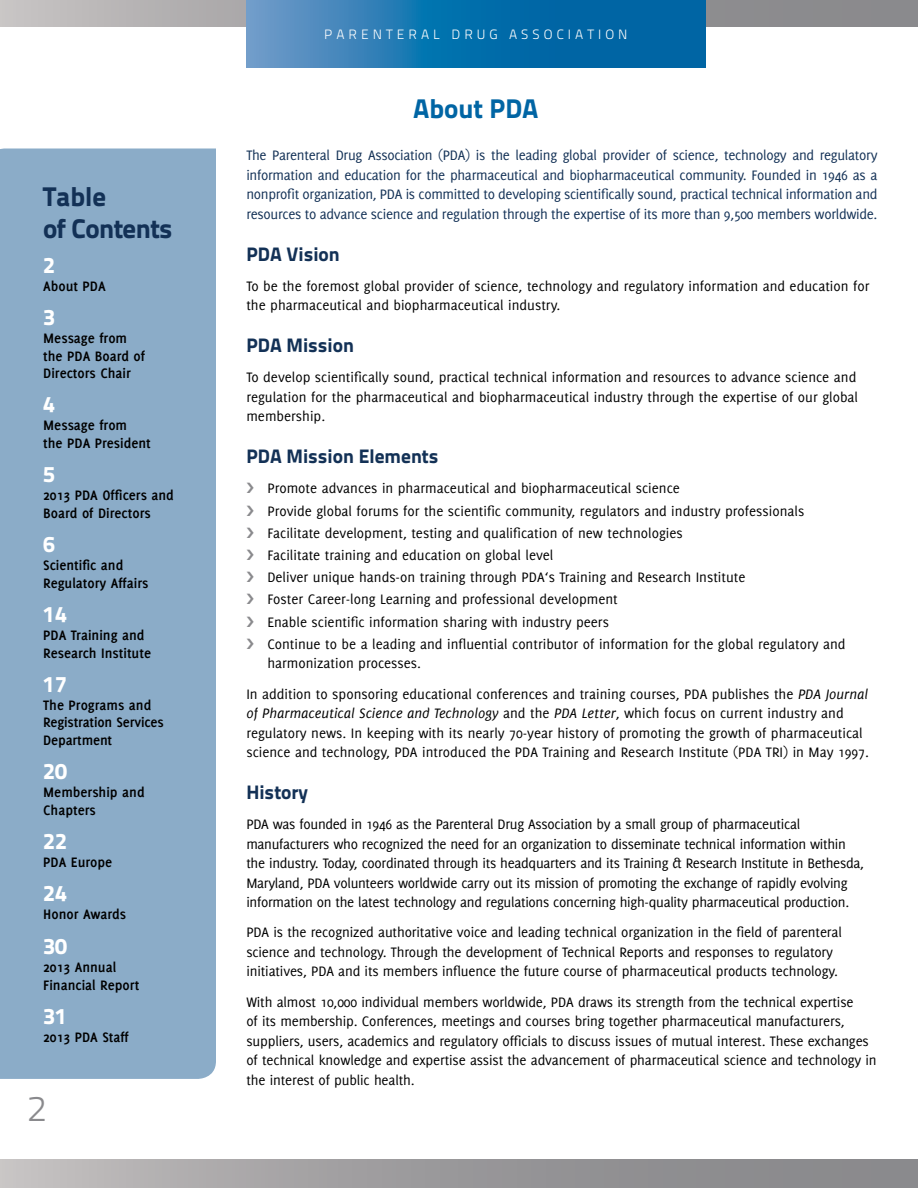
<style>
.page{position:relative;width:918px;height:1188px;background:#fff}
.page>*{position:absolute;margin:0;border:0;box-sizing:border-box;transform-origin:0 0}
.t1{font:36px "Titillium Text 14 L 250 wt";color:#8a8a8d}
.t2{font:27px/32.4px "Titillium Text 14 L 999 wt";letter-spacing:-.02em;color:#133156}
.t3{font:27px "Titillium Text 14 L 999 wt";color:#0065a4}
.t4{font:22.5px "Titillium Text 14 L 999 wt";color:#fff}
.t5{font:19.5px "Titillium Text 14 L 999 wt";color:#133156}
.t6{font:15px/19.5px "Delicious";letter-spacing:-.01em;color:#000}
.t7{font:15px/19.5px "Delicious";letter-spacing:-.02em;color:#133156;text-align:justify}
.t8{font:700 15px/18px "Delicious";color:#000}
.t9{font:13.5px "Titillium Text 14 L 250 wt";letter-spacing:.3em;color:#fff}
.s1{font-style:italic}
</style>
<div class="page">
<div style="left:0;top:1160px;width:918px;height:28px;background:linear-gradient(to right,#bdbaba,#808083)"></div>
<svg style="left:917px;top:1160px;width:1px;height:28px"></svg>
<svg style="left:0;top:0;width:917px;height:27px;background:#a3a1a3"></svg>
<svg style="left:917px;top:0;width:1px;height:27px"></svg>
<svg style="left:246px;top:0;width:459px;height:68px;background:#1a74af"></svg>
<div style="left:0;top:148px;width:216px;height:931px;background:#8bacc8"></div>
<h2 class="t2" style="left:43px;top:180px;width:131px">Table<br>of Contents</h2>
<h3 class="t4" style="left:43px;top:251px;width:13px">2</h3>
<p class="t8" style="left:43px;top:276px;width:64px">About PDA</p>
<h3 class="t4" style="left:43px;top:303px;width:13px">3</h3>
<p class="t8" style="left:43px;top:329px;width:104px">Message from the PDA Board of<br>Directors Chair</p>
<h3 class="t4" style="left:43px;top:390px;width:13px">4</h3>
<p class="t8" style="left:43px;top:416px;width:109px">Message from<br>the PDA President</p>
<h3 class="t4" style="left:43px;top:460px;width:13px">5</h3>
<p class="t8" style="left:43px;top:487px;width:132px;line-height:17.2px">2013 PDA Officers and<br>Board of Directors</p>
<h3 class="t4" style="left:43px;top:530px;width:13px">6</h3>
<p class="t8" style="left:43px;top:556px;width:107px">Scientific and<br>Regulatory Affairs</p>
<h3 class="t4" style="left:43px;top:600px;width:25px">14</h3>
<p class="t8" style="left:43px;top:626px;width:109px">PDA Training and<br>Research Institute</p>
<h3 class="t4" style="left:43px;top:670px;width:25px">17</h3>
<p class="t8" style="left:43px;top:697px;width:122px;line-height:17.2px">The Programs and<br>Registration Services<br>Department</p>
<h3 class="t4" style="left:43px;top:757px;width:25px">20</h3>
<p class="t8" style="left:43px;top:783px;width:103px">Membership and<br>Chapters</p>
<h3 class="t4" style="left:43px;top:827px;width:25px">22</h3>
<p class="t8" style="left:43px;top:853px;width:71px">PDA Europe</p>
<h3 class="t4" style="left:43px;top:879px;width:25px">24</h3>
<p class="t8" style="left:43px;top:905px;width:84px">Honor Awards</p>
<h3 class="t4" style="left:43px;top:932px;width:25px">30</h3>
<p class="t8" style="left:43px;top:957px;width:98px">2013 Annual<br>Financial Report</p>
<h3 class="t4" style="left:43px;top:1002px;width:25px">31</h3>
<p class="t8" style="left:43px;top:1028px;width:87px">2013 PDA Staff</p>
<h1 class="t1" style="left:28px;top:1087px;width:21px">2</h1>
<p class="t9" style="left:324px;top:26px;width:305px">PARENTERAL DRUG ASSOCIATION</p>
<h2 class="t3" style="left:413px;top:92px;width:127px">About PDA</h2>
<p class="t7" style="left:246px;top:145px;width:633px">The Parenteral Drug Association (PDA) is the leading global provider of science, technology and regulatory information and education for the pharmaceutical and biopharmaceutical community. Founded in 1946 as a nonprofit organization, PDA is committed to developing scientifically sound, practical technical information and resources to advance science and regulation through the expertise of its more than 9,500 members worldwide.</p>
<h3 class="t5" style="left:246px;top:242px;width:95px">PDA Vision</h3>
<p class="t6" style="left:246px;top:276px;width:625px">To be the foremost global provider of science, technology and regulatory information and education for the pharmaceutical and biopharmaceutical industry.</p>
<h3 class="t5" style="left:246px;top:333px;width:109px">PDA Mission</h3>
<p class="t6" style="left:246px;top:367px;width:613px;text-align:justify">To develop scientifically sound, practical technical information and resources to advance science and regulation for the pharmaceutical and biopharmaceutical industry through the expertise of our global membership.</p>
<h3 class="t5" style="left:246px;top:444px;width:194px">PDA Mission Elements</h3>
<p class="t6" style="left:267px;top:477px;width:580px;line-height:22.2px">Promote advances in pharmaceutical and biopharmaceutical science<br>Provide global forums for the scientific community, regulators and industry professionals Facilitate development, testing and qualification of new technologies<br>Facilitate training and education on global level<br>Deliver unique hands-on training through PDA‘s Training and Research Institute<br>Foster Career-long Learning and professional development<br>Enable scientific information sharing with industry peers<br>Continue to be a leading and influential contributor of information for the global regulatory and</p>
<p class="t6" style="left:246px;top:648px;width:623px;line-height:30.3px;text-indent:21px">harmonization processes.<br>In addition to sponsoring educational conferences and training courses, PDA publishes the <span class="s1">PDA Journal</span></p>
<p class="t6" style="left:246px;top:703px;width:624px"><span class="s1">of Pharmaceutical Science and Technology</span> and the <span class="s1">PDA Letter</span>, which focus on current industry and regulatory news. In keeping with its nearly 70-year history of promoting the growth of pharmaceutical science and technology, PDA introduced the PDA Training and Research Institute (PDA TRI) in May 1997.</p>
<h3 class="t5" style="left:246px;top:780px;width:63px">History</h3>
<p class="t6" style="left:246px;top:814px;width:619px">PDA was founded in 1946 as the Parenteral Drug Association by a small group of pharmaceutical manufacturers who recognized the need for an organization to disseminate technical information within the industry. Today, coordinated through its headquarters and its Training &amp; Research Institute in Bethesda, Maryland, PDA volunteers worldwide carry out its mission of promoting the exchange of rapidly evolving information on the latest technology and regulations concerning high-quality pharmaceutical production.</p>
<p class="t6" style="left:246px;top:922px;width:597px">PDA is the recognized authoritative voice and leading technical organization in the field of parenteral science and technology. Through the development of Technical Reports and responses to regulatory initiatives, PDA and its members influence the future course of pharmaceutical products technology.</p>
<p class="t6" style="left:246px;top:992px;width:632px">With almost 10,000 individual members worldwide, PDA draws its strength from the technical expertise<br>of its membership. Conferences, meetings and courses bring together pharmaceutical manufacturers, suppliers, users, academics and regulatory officials to discuss issues of mutual interest. These exchanges of technical knowledge and expertise assist the advancement of pharmaceutical science and technology in the interest of public health.</p>
</div>
